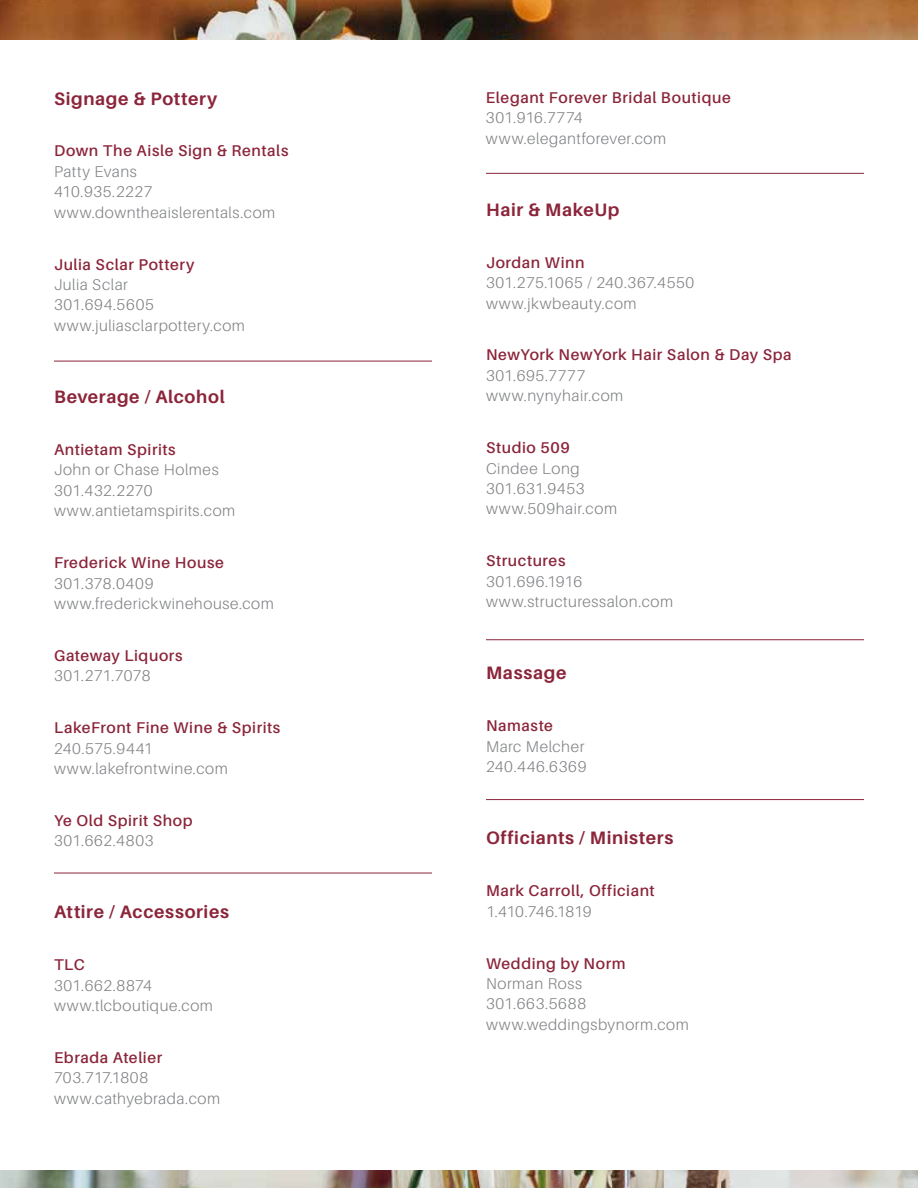
<style>
.page{position:relative;width:918px;height:1188px;background:#fff}
.page>*{position:absolute;margin:0;border:0;box-sizing:border-box;transform-origin:0 0}
.t1{font:700 18px "Aileron";letter-spacing:.035em;color:#8b253a}
.t2{font:300 15.6px/20.4px "Aileron";letter-spacing:.035em;color:#808285}
.t3{font:600 15.6px "Aileron";letter-spacing:.035em;color:#8b253a}
.t4{font:300 15.6px "Aileron";color:#808285}
.t5{font:300 15.6px "Aileron";letter-spacing:.015em;color:#808285}
.t6{font:300 15.6px "Aileron";letter-spacing:.055em;color:#808285}
</style>
<div class="page">
<hr style="left:486px;top:173px;width:378px;height:1px;background:#8b253b">
<hr style="left:486px;top:639px;width:378px;height:1px;background:#8b253b">
<hr style="left:486px;top:799px;width:378px;height:1px;background:#8b253b">
<hr style="left:54px;top:361px;width:378px;height:1px;background:#8b253b">
<hr style="left:54px;top:873px;width:378px;height:1px;background:#8b253b">
<img style="left:0;top:0;width:918px;height:40px">
<img style="left:0;top:1171px;width:918px;height:17px">
<p class="t1" style="left:54px;top:88px;width:165px">Signage &amp; Pottery</p>
<p class="t3" style="left:54px;top:142px;width:236px">Down The Aisle Sign &amp; Rentals</p>
<p class="t2" style="left:54px;top:161px;width:223px">Patty Evans<br>410.935.2227 www.downtheaislerentals.com</p>
<p class="t3" style="left:54px;top:256px;width:142px">Julia Sclar Pottery</p>
<p class="t2" style="left:54px;top:275px;width:192px">Julia Sclar<br>301.694.5605 www.juliasclarpottery.com</p>
<p class="t1" style="left:54px;top:387px;width:172px">Beverage / Alcohol</p>
<p class="t3" style="left:54px;top:441px;width:123px">Antietam Spirits</p>
<p class="t2" style="left:54px;top:460px;width:183px">John or Chase Holmes<br>301.432.2270 www.antietamspirits.com</p>
<p class="t3" style="left:54px;top:554px;width:172px">Frederick Wine House</p>
<p class="t2" style="left:54px;top:573px;width:221px">301.378.0409 www.frederickwinehouse.com</p>
<p class="t3" style="left:54px;top:647px;width:130px">Gateway Liquors</p>
<p class="t5" style="left:54px;top:667px;width:98px">301.271.7078</p>
<p class="t3" style="left:54px;top:719px;width:228px">LakeFront Fine Wine &amp; Spirits</p>
<p class="t2" style="left:54px;top:738px;width:175px">240.575.9441 www.lakefrontwine.com</p>
<p class="t3" style="left:54px;top:812px;width:140px">Ye Old Spirit Shop</p>
<p class="t6" style="left:54px;top:832px;width:101px">301.662.4803</p>
<p class="t1" style="left:54px;top:902px;width:177px">Attire / Accessories</p>
<p class="t3" style="left:54px;top:956px;width:32px">TLC</p>
<p class="t2" style="left:54px;top:975px;width:160px">301.662.8874 www.tlcboutique.com</p>
<p class="t3" style="left:54px;top:1049px;width:110px">Ebrada Atelier</p>
<p class="t2" style="left:54px;top:1068px;width:168px">703.717.1808 www.cathyebrada.com</p>
<p class="t3" style="left:486px;top:89px;width:246px">Elegant Forever Bridal Boutique</p>
<p class="t2" style="left:486px;top:108px;width:182px">301.916.7774 www.elegantforever.com</p>
<p class="t1" style="left:486px;top:200px;width:135px">Hair &amp; MakeUp</p>
<p class="t3" style="left:486px;top:254px;width:100px">Jordan Winn</p>
<p class="t2" style="left:486px;top:273px;width:210px">301.275.1065 / 240.367.4550 www.jkwbeauty.com</p>
<p class="t3" style="left:486px;top:346px;width:307px">NewYork NewYork Hair Salon &amp; Day Spa</p>
<p class="t2" style="left:486px;top:365px;width:139px">301.695.7777 www.nynyhair.com</p>
<p class="t3" style="left:486px;top:439px;width:85px">Studio 509</p>
<p class="t2" style="left:486px;top:458px;width:133px">Cindee Long<br>301.631.9453 www.509hair.com</p>
<p class="t3" style="left:486px;top:552px;width:81px">Structures</p>
<p class="t2" style="left:486px;top:571px;width:189px">301.696.1916 www.structuressalon.com</p>
<p class="t1" style="left:486px;top:663px;width:82px">Massage</p>
<p class="t3" style="left:486px;top:717px;width:69px">Namaste</p>
<p class="t2" style="left:486px;top:736px;width:102px">Marc Melcher<br>240.446.6369</p>
<p class="t1" style="left:486px;top:828px;width:189px">Officiants / Ministers</p>
<p class="t3" style="left:486px;top:882px;width:170px">Mark Carroll, Officiant</p>
<p class="t4" style="left:486px;top:903px;width:107px">1.410.746.1819</p>
<p class="t3" style="left:486px;top:955px;width:141px">Wedding by Norm</p>
<p class="t2" style="left:486px;top:974px;width:204px">Norman Ross<br>301.663.5688 www.weddingsbynorm.com</p>
</div>
